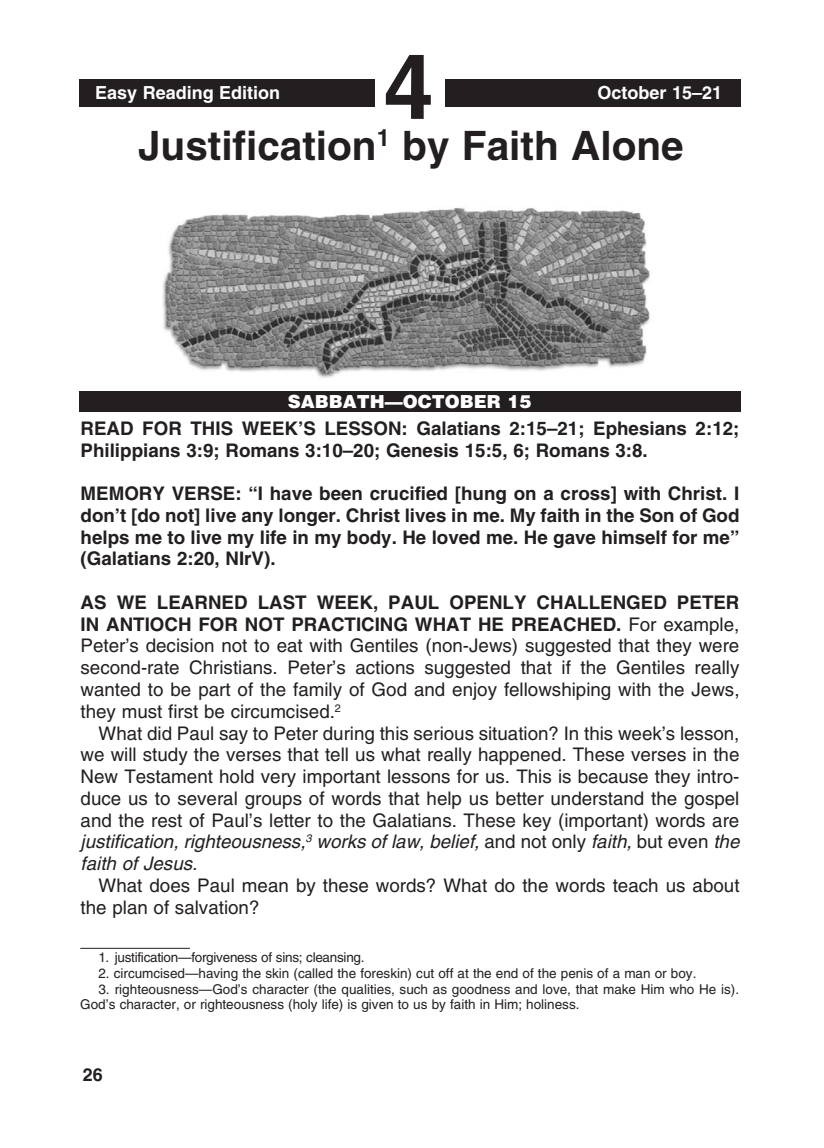
<style>
.page{position:relative;width:824px;height:1148px;background:#fff}
.page>*{position:absolute;margin:0;border:0;box-sizing:border-box;transform-origin:0 0}
.t1{font:700 90px "Helvetica";color:#231f20}
._0-Lesson_Title{font:700 40.5px "Helvetica";color:#231f20}
._1-Body{font:18.75px/21.8px "Helvetica";color:#231f20;text-align:justify}
._3-Body_X_indent{font:18.75px/21.8px "Helvetica";color:#231f20;text-align:justify}
._4-Body_X_indent_bol{font:700 18.75px/21.8px "Helvetica";color:#231f20}
.t2{font:700 18px "Helvetica";color:#fff}
.t3{font:900 18px "Helvetica";color:#fff}
.t4{font:700 18px "Helvetica";color:#231f20}
._7-footnotes{font:13.5px/15.8px "Helvetica";color:#231f20}
._6-Footnotes_rule{font:13.5px "Helvetica";letter-spacing:-.02em;color:#231f20}
.s1{font-weight:700}
.s2{font-style:italic}
</style>
<div class="page">
<div style="left:79px;top:79px;width:661px;height:27px;background:#231f20"></div>
<div style="left:375px;top:40px;width:69px;height:79px;background:#fff"></div>
<div style="left:79px;top:391px;width:661px;height:20px;background:#231f20"></div>
<img style="left:162px;top:207px;width:488px;height:171px">
<hr style="left:80px;top:948px;width:110px;height:1px;background:#231f20">
<p class="t2" style="left:95px;top:82px;width:187px">Easy Reading Edition</p>
<p class="t1" style="left:383px;top:32px;width:52px">4</p>
<p class="t2" style="left:597px;top:82px;width:126px">October 15–21</p>
<p class="_0-Lesson_Title" style="left:138px;top:121px;width:547px">Justification<sup>1</sup> by Faith Alone</p>
<p class="t3" style="left:288px;top:389px;width:245px">SABBATH—OCTOBER 15</p>
<p class="_4-Body_X_indent_bol" style="left:81px;top:417px;width:660px">READ FOR THIS WEEK’S LESSON: Galatians 2:15–21; Ephesians 2:12;<br>Philippians 3:9; Romans 3:10–20; Genesis 15:5, 6; Romans 3:8.</p>
<p class="_4-Body_X_indent_bol" style="left:81px;top:482px;width:660px;text-align:justify">MEMORY VERSE: “I have been crucified [hung on a cross] with Christ. I don’t [do not] live any longer. Christ lives in me. My faith in the Son of God helps me to live my life in my body. He loved me. He gave himself for me” (Galatians 2:20, NIrV).</p>
<p class="_3-Body_X_indent" style="left:81px;top:591px;width:660px"><span class="s1">AS WE LEARNED LAST WEEK, PAUL OPENLY CHALLENGED PETER IN ANTIOCH FOR NOT PRACTICING WHAT HE PREACHED.</span> For example, Peter’s decision not to eat with Gentiles (non-Jews) suggested that they were second-rate Christians. Peter’s actions suggested that if the Gentiles really wanted to be part of the family of God and enjoy fellowshiping with the Jews, they must first be circumcised. <sup>2</sup></p>
<p class="_1-Body" style="left:81px;top:722px;width:660px;text-indent:18px">What did Paul say to Peter during this serious situation? In this week’s lesson, we will study the verses that tell us what really happened. These verses in the New Testament hold very important lessons for us. This is because they intro&shy;duce us to several groups of words that help us better understand the gospel and the rest of Paul’s letter to the Galatians. These key (important) words are <span class="s2">justification, righteousness,</span><sup>3</sup> <span class="s2">works of law, belief,</span> and not only <span class="s2">faith,</span> but even <span class="s2">the faith of Jesus.</span></p>
<p class="_1-Body" style="left:81px;top:874px;width:660px;text-indent:18px">What does Paul mean by these words? What do the words teach us about the plan of salvation?</p>
<p class="_6-Footnotes_rule" style="left:98px;top:949px;width:265px">1. justification—forgiveness of sins; cleansing.</p>
<p class="_7-footnotes" style="left:98px;top:965px;width:597px">2. circumcised—having the skin (called the foreskin) cut off at the end of the penis of a man or boy.</p>
<p class="_7-footnotes" style="left:80px;top:981px;width:658px;text-indent:18px">3. righteousness—God’s character (the qualities, such as goodness and love, that make Him who He is).<br>God’s character, or righteousness (holy life) is given to us by faith in Him; holiness.</p>
<p class="t4" style="left:83px;top:1063px;width:22px">26</p>
</div>
